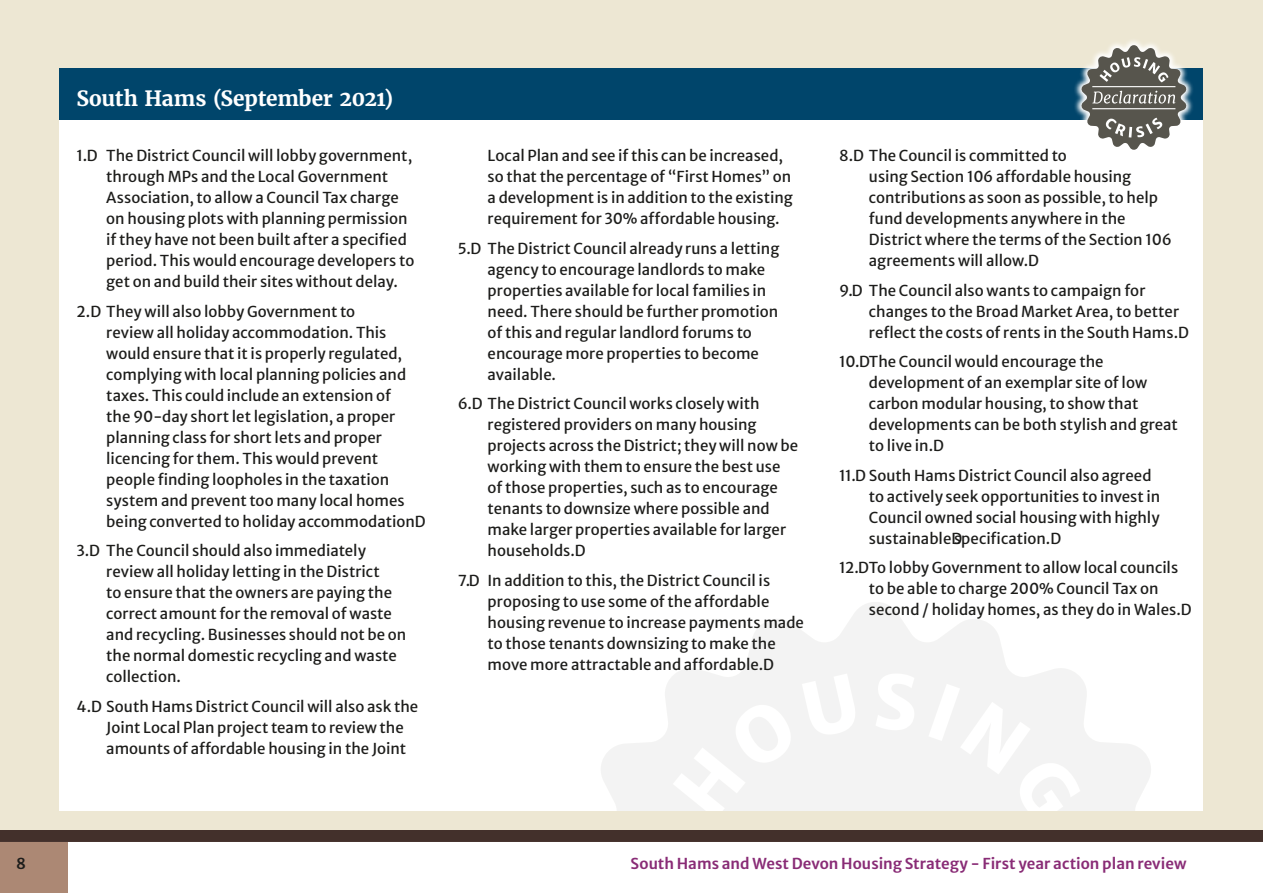
<style>
.page{position:relative;width:1263px;height:893px;background:#fff}
.page>*{position:absolute;margin:0;border:0;box-sizing:border-box;transform-origin:0 0}
.t1{font:700 21px "Merriweather";letter-spacing:-.015em;color:#fff}
.t2{font:15px/21px "Merriweather Sans";color:#1d1d1b}
.t3{font:600 15px "Merriweather Sans";color:#892c76}
.t4{font:600 15px "Merriweather Sans";color:#1d1d1b}
</style>
<div class="page">
<div style="left:0;top:830px;width:1263px;height:12px;background:#43302b"></div>
<div style="left:0;top:842px;width:68px;height:51px;background:#ac8874"></div>
<div style="left:0;top:0;width:1263px;height:830px;background:#ede7d3"></div>
<div style="left:60px;top:68px;width:1143px;height:742px;background:#fff"></div>
<svg style="left:601px;top:602px;width:550px;height:208px"></svg>
<svg style="left:673px;top:673px;width:407px;height:137px;fill:#f3f3f3"></svg>
<div style="left:60px;top:68px;width:1143px;height:52px;background:#00456b"></div>
<svg style="left:1074px;top:41px;width:119px;height:79px"></svg>
<svg style="left:1081px;top:45px;width:105px;height:105px"></svg>
<hr style="left:1092px;top:86px;width:83px;height:1px;background:#fff">
<hr style="left:1092px;top:108px;width:83px;height:1px;background:#fff">
<p class="t4" style="left:16px;top:851px;width:11px">8</p>
<p class="t1" style="left:77px;top:85px;width:318px">South Hams (September 2021)</p>
<p class="t2" style="left:106px;top:144px;width:310px;text-indent:-30px">1.D The District Council will lobby government, through MPs and the Local Government Association, to allow a Council Tax charge on housing plots with planning permission if they have not been built after a specified period. This would encourage developers to get on and build their sites without delay.</p>
<p class="t2" style="left:106px;top:299px;width:321px;text-indent:-30px">2.D They will also lobby Government to<br>review all holiday accommodation. This would ensure that it is properly regulated, complying with local planning policies and taxes. This could include an extension of<br>the 90-day short let legislation, a proper planning class for short lets and proper licencing for them. This would prevent people finding loopholes in the taxation system and prevent too many local homes being converted to holiday accommodationD</p>
<p class="t2" style="left:106px;top:539px;width:302px;text-indent:-30px">3.D The Council should also immediately review all holiday letting in the District<br>to ensure that the owners are paying the correct amount for the removal of waste and recycling. Businesses should not be on the normal domestic recycling and waste collection.</p>
<p class="t2" style="left:106px;top:694px;width:313px;text-indent:-30px">4.D South Hams District Council will also ask the<br>Joint Local Plan project team to review the amounts of affordable housing in the Joint</p>
<p class="t2" style="left:488px;top:144px;width:307px">Local Plan and see if this can be increased, so that the percentage of “First Homes” on a development is in addition to the existing requirement for 30% affordable housing.</p>
<p class="t2" style="left:488px;top:236px;width:293px;text-indent:-30px">5.D The District Council already runs a letting agency to encourage landlords to make properties available for local families in need. There should be further promotion of this and regular landlord forums to encourage more properties to become available.</p>
<p class="t2" style="left:488px;top:392px;width:312px;text-indent:-30px">6.D The District Council works closely with registered providers on many housing projects across the District; they will now be working with them to ensure the best use of those properties, such as to encourage tenants to downsize where possible and make larger properties available for larger households.D</p>
<p class="t2" style="left:488px;top:568px;width:318px;text-indent:-30px">7.D In addition to this, the District Council is proposing to use some of the affordable housing revenue to increase payments made to those tenants downsizing to make the move more attractable and affordable.D</p>
<p class="t2" style="left:869px;top:144px;width:304px;text-indent:-30px">8.D The Council is committed to<br>using Section 106 affordable housing contributions as soon as possible, to help fund developments anywhere in the District where the terms of the Section 106 agreements will allow.D</p>
<p class="t2" style="left:869px;top:278px;width:321px;text-indent:-30px">9.D The Council also wants to campaign for changes to the Broad Market Area, to better reflect the costs of rents in the South Hams.D</p>
<p class="t2" style="left:869px;top:350px;width:310px;text-indent:-30px">10.DThe Council would encourage the development of an exemplar site of low carbon modular housing, to show that developments can be both stylish and great to live in.D</p>
<p class="t2" style="left:869px;top:463px;width:293px;text-indent:-30px">11.D South Hams District Council also agreed to actively seek opportunities to invest in Council owned social housing with highly sustainableDspecification.D</p>
<p class="t2" style="left:869px;top:556px;width:324px;text-indent:-30px">12.DTo lobby Government to allow local councils to be able to charge 200% Council Tax on second / holiday homes, as they do in Wales.D</p>
<p class="t3" style="left:631px;top:851px;width:557px">South Hams and West Devon Housing Strategy - First year action plan review</p>
</div>
